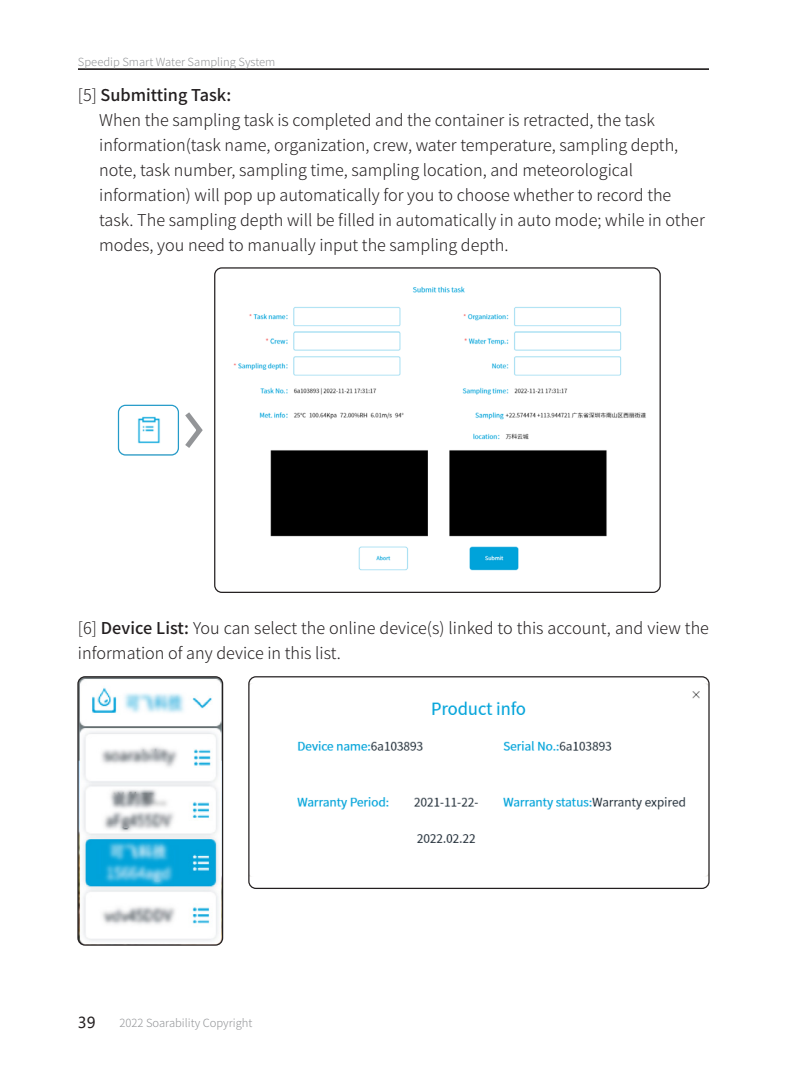
<style>
.page{position:relative;width:787px;height:1092px;background:#fff}
.page>*{position:absolute;margin:0;border:0;box-sizing:border-box;transform-origin:0 0}
.正文{font:300 16.25px/25px "Source Han Sans SC";color:#231f20}
.正文-2{font:500 16.25px "Source Han Sans SC";color:#231f20}
.t1{font:15px "Microsoft Ya Hei";color:#231f20}
.t2{font:300 11.25px "Source Han Sans SC";color:#939598}
.s1{font-weight:300}
.s2{font-weight:500}
</style>
<div class="page">
<hr style="left:78px;top:68px;width:631px;height:2px;background:#231f20">
<img style="left:118px;top:406px;width:60px;height:49px">
<div style="left:118px;top:404px;width:61px;height:51px;border:1px solid #249bc9;border-radius:7px"></div>
<img style="left:216px;top:268px;width:444px;height:324px">
<div style="left:214px;top:267px;width:446px;height:326px;border:1px solid #231f20;border-radius:7px"></div>
<svg style="left:185px;top:412px;width:18px;height:36px"></svg>
<img style="left:78px;top:677px;width:144px;height:268px">
<div style="left:77px;top:676px;width:146px;height:269px;border:1px solid #231f20;border-radius:7px"></div>
<img style="left:250px;top:683px;width:457px;height:160px">
<div style="left:248px;top:676px;width:461px;height:212px;border:1px solid #231f20;border-radius:7px"></div>
<p class="t2" style="left:78px;top:56px;width:199px">Speedip Smart Water Sampling System</p>
<p class="正文-2" style="left:78px;top:85px;width:155px"><span class="s1">[5]</span> Submitting Task:</p>
<p class="正文" style="left:99px;top:107px;width:607px">When the sampling task is completed and the container is retracted, the task information(task name, organization, crew, water temperature, sampling depth, note, task number, sampling time, sampling location, and meteorological information) will pop up automatically for you to choose whether to record the task. The sampling depth will be filled in automatically in auto mode; while in other modes, you need to manually input the sampling depth.</p>
<p class="正文" style="left:78px;top:616px;width:632px">[6] <span class="s2">Device List:</span> You can select the online device(s) linked to this account, and view the information of any device in this list.</p>
<p class="t1" style="left:78px;top:1012px;width:19px">39</p>
<p class="t2" style="left:119px;top:1016px;width:134px">2022 Soarability Copyright</p>
</div>
